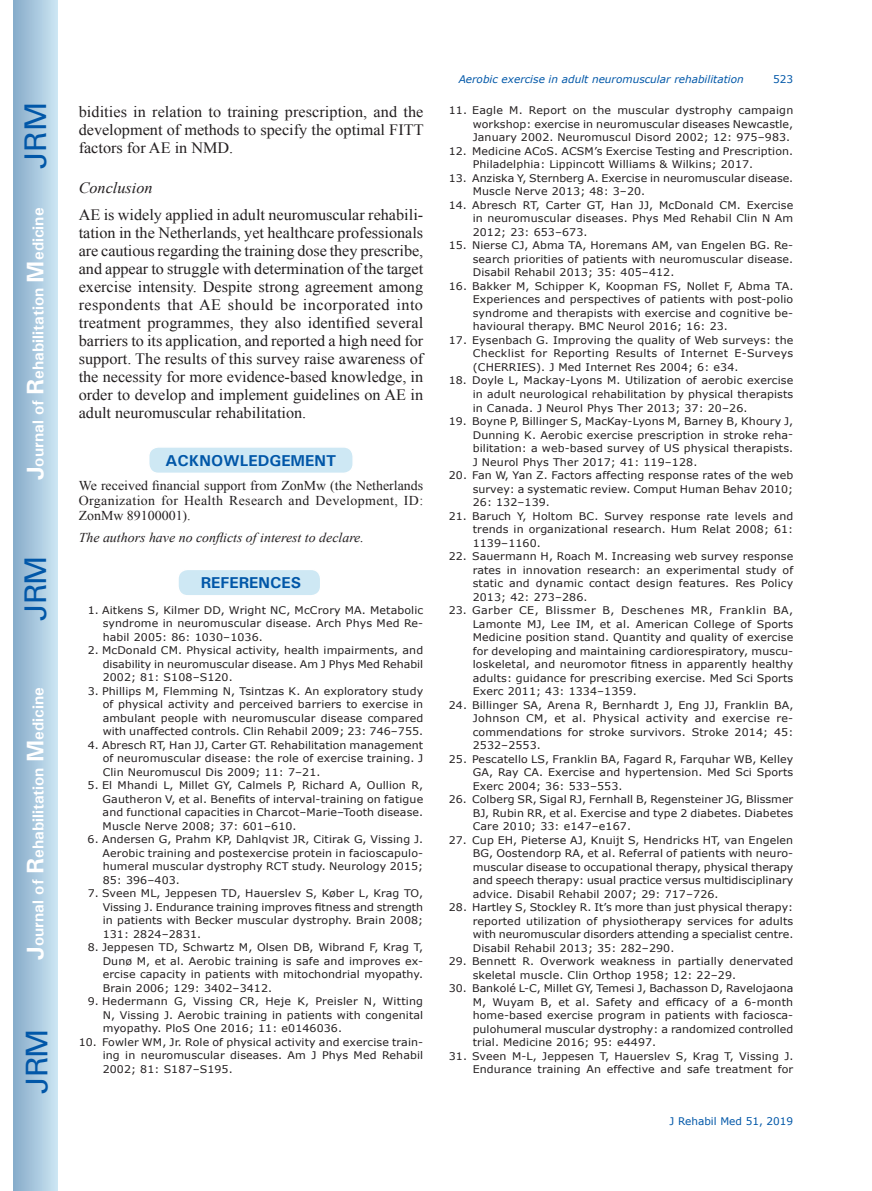
<style>
.page{position:relative;width:872px;height:1191px;background:#fff}
.page>*{position:absolute;margin:0;border:0;box-sizing:border-box;transform-origin:0 0}
.t1{font:30px "Univers";letter-spacing:-.03em;color:#0157a8}
.t2{font:15.75px/18px "Times New Roman";color:#231f20;text-align:justify}
.t3{font:700 15.75px "Univers";color:#fff}
.t4{font:700 15.75px "Univers";color:#0157a8}
.t5{font:italic 15.75px "Times New Roman";color:#231f20}
.t6{font:13.5px/15px "Times New Roman";letter-spacing:.025em;color:#231f20;text-align:justify}
.t7{font:italic 13.5px "Times New Roman";color:#231f20}
.t8{font:10.5px/13.5px "Verdana";letter-spacing:.01em;color:#231f20;text-align:justify;scale:1.05 1}
.t9{font:italic 10.5px "Verdana";color:#0157a8}
.t10{font:10.5px "Verdana";color:#0157a8}
.s1{font-size:24px}
</style>
<div class="page">
<div style="left:14px;top:0;width:43px;height:1191px;background:linear-gradient(to right,#88acca,#cbe5f2)"></div>
<div style="left:178px;top:569px;width:143px;height:27px;background:#cee8f4;border-radius:10px"></div>
<div style="left:177px;top:568px;width:144px;height:28px;border:2px solid #fff;border-radius:10px"></div>
<div style="left:149px;top:447px;width:204px;height:26px;background:#cee8f4;border-radius:10px"></div>
<div style="left:148px;top:446px;width:206px;height:28px;border:2px solid #fff;border-radius:10px"></div>
<h1 class="t1" style="left:18px;top:169px;width:68px;rotate:-90deg">JRM</h1>
<h2 class="t3" style="left:28px;top:480px;width:274px;rotate:-90deg"><span class="s1">J</span>ournal of <span class="s1">R</span>ehabilitation <span class="s1">M</span>edicine</h2>
<h1 class="t1" style="left:18px;top:620px;width:67px;rotate:-90deg">JRM</h1>
<h2 class="t3" style="left:28px;top:959px;width:274px;rotate:-90deg"><span class="s1">J</span>ournal of <span class="s1">R</span>ehabilitation <span class="s1">M</span>edicine</h2>
<h1 class="t1" style="left:19px;top:1093px;width:67px;rotate:-90deg">JRM</h1>
<h2 class="t2" style="left:79px;top:103px;width:346px">bidities in relation to training prescription, and the development of methods to specify the optimal FITT factors for AE in NMD.</h2>
<h2 class="t5" style="left:79px;top:177px;width:75px">Conclusion</h2>
<p class="t2" style="left:79px;top:206px;width:346px">AE is widely applied in adult neuromuscular rehabili&shy;tation in the Netherlands, yet healthcare professionals are cautious regarding the training dose they prescribe, and appear to struggle with determination of the target exercise intensity. Despite strong agreement among respondents that AE should be incorporated into treatment programmes, they also identified several barriers to its application, and reported a high need for support. The results of this survey raise awareness of the necessity for more evidence-based knowledge, in order to develop and implement guidelines on AE in adult neuromuscular rehabilitation.</p>
<h2 class="t4" style="left:165px;top:450px;width:172px">ACKNOWLEDGEMENT</h2>
<p class="t6" style="left:79px;top:477px;width:346px">We received financial support from ZonMw (the Netherlands Organization for Health Research and Development, ID:<br>ZonMw 89100001).</p>
<p class="t7" style="left:79px;top:528px;width:287px">The authors have no conflicts of interest to declare.</p>
<h2 class="t4" style="left:201px;top:572px;width:102px">REFERENCES</h2>
<p class="t8" style="left:103px;top:603px;width:307px;text-indent:-15px">1. Aitkens S, Kilmer DD, Wright NC, McCrory MA. Metabolic syndrome in neuromuscular disease. Arch Phys Med Re&shy;habil 2005: 86: 1030–1036.</p>
<p class="t8" style="left:103px;top:644px;width:307px;text-indent:-15px">2. McDonald CM. Physical activity, health impairments, and disability in neuromuscular disease. Am J Phys Med Rehabil 2002; 81: S108–S120.</p>
<p class="t8" style="left:103px;top:684px;width:307px;text-indent:-15px">3. Phillips M, Flemming N, Tsintzas K. An exploratory study of physical activity and perceived barriers to exercise in ambulant people with neuromuscular disease compared with unaffected controls. Clin Rehabil 2009; 23: 746–755.</p>
<p class="t8" style="left:103px;top:738px;width:307px;text-indent:-15px">4. Abresch RT, Han JJ, Carter GT. Rehabilitation management of neuromuscular disease: the role of exercise training. J Clin Neuromuscul Dis 2009; 11: 7–21.</p>
<p class="t8" style="left:103px;top:779px;width:307px;text-indent:-15px">5. El Mhandi L, Millet GY, Calmels P, Richard A, Oullion R, Gautheron V, et al. Benefits of interval-training on fatigue and functional capacities in Charcot–Marie–Tooth disease.<br>Muscle Nerve 2008; 37: 601–610.</p>
<p class="t8" style="left:103px;top:833px;width:307px;text-indent:-15px">6. Andersen G, Prahm KP, Dahlqvist JR, Citirak G, Vissing J.<br>Aerobic training and postexercise protein in facioscapulo&shy;humeral muscular dystrophy RCT study. Neurology 2015; 85: 396–403.</p>
<p class="t8" style="left:103px;top:887px;width:307px;text-indent:-15px">7. Sveen ML, Jeppesen TD, Hauerslev S, Køber L, Krag TO, Vissing J. Endurance training improves fitness and strength in patients with Becker muscular dystrophy. Brain 2008; 131: 2824–2831.</p>
<p class="t8" style="left:103px;top:941px;width:307px;text-indent:-15px">8. Jeppesen TD, Schwartz M, Olsen DB, Wibrand F, Krag T, Dunø M, et al. Aerobic training is safe and improves ex&shy;ercise capacity in patients with mitochondrial myopathy.<br>Brain 2006; 129: 3402–3412.</p>
<p class="t8" style="left:103px;top:995px;width:307px;text-indent:-15px">9. Hedermann G, Vissing CR, Heje K, Preisler N, Witting N, Vissing J. Aerobic training in patients with congenital myopathy. PloS One 2016; 11: e0146036.</p>
<p class="t8" style="left:103px;top:1035px;width:307px;text-indent:-24px">10. Fowler WM, Jr. Role of physical activity and exercise train&shy;ing in neuromuscular diseases. Am J Phys Med Rehabil 2002; 81: S187–S195.</p>
<p class="t9" style="left:459px;top:72px;width:286px">Aerobic exercise in adult neuromuscular rehabilitation</p>
<p class="t10" style="left:773px;top:72px;width:22px">523</p>
<p class="t8" style="left:473px;top:104px;width:307px;text-indent:-24px">11. Eagle M. Report on the muscular dystrophy campaign workshop: exercise in neuromuscular diseases Newcastle, January 2002. Neuromuscul Disord 2002; 12: 975–983.</p>
<p class="t8" style="left:473px;top:144px;width:307px;text-indent:-24px">12. Medicine ACoS. ACSM’s Exercise Testing and Prescription.<br>Philadelphia: Lippincott Williams &amp; Wilkins; 2017.</p>
<p class="t8" style="left:473px;top:171px;width:307px;text-indent:-24px">13. Anziska Y, Sternberg A. Exercise in neuromuscular disease.<br>Muscle Nerve 2013; 48: 3–20.</p>
<p class="t8" style="left:473px;top:198px;width:307px;text-indent:-24px">14. Abresch RT, Carter GT, Han JJ, McDonald CM. Exercise in neuromuscular diseases. Phys Med Rehabil Clin N Am 2012; 23: 653–673.</p>
<p class="t8" style="left:473px;top:239px;width:307px;text-indent:-24px">15. Nierse CJ, Abma TA, Horemans AM, van Engelen BG. Re&shy;search priorities of patients with neuromuscular disease.<br>Disabil Rehabil 2013; 35: 405–412.</p>
<p class="t8" style="left:473px;top:279px;width:307px;text-indent:-24px">16. Bakker M, Schipper K, Koopman FS, Nollet F, Abma TA.<br>Experiences and perspectives of patients with post-polio syndrome and therapists with exercise and cognitive be&shy;havioural therapy. BMC Neurol 2016; 16: 23.</p>
<p class="t8" style="left:473px;top:333px;width:307px;text-indent:-24px">17. Eysenbach G. Improving the quality of Web surveys: the Checklist for Reporting Results of Internet E-Surveys (CHERRIES). J Med Internet Res 2004; 6: e34.</p>
<p class="t8" style="left:473px;top:374px;width:307px;text-indent:-24px">18. Doyle L, Mackay-Lyons M. Utilization of aerobic exercise in adult neurological rehabilitation by physical therapists in Canada. J Neurol Phys Ther 2013; 37: 20–26.</p>
<p class="t8" style="left:473px;top:414px;width:307px;text-indent:-24px">19. Boyne P, Billinger S, MacKay-Lyons M, Barney B, Khoury J, Dunning K. Aerobic exercise prescription in stroke reha&shy;bilitation: a web-based survey of US physical therapists.<br>J Neurol Phys Ther 2017; 41: 119–128.</p>
<p class="t8" style="left:473px;top:468px;width:307px;text-indent:-24px">20. Fan W, Yan Z. Factors affecting response rates of the web survey: a systematic review. Comput Human Behav 2010; 26: 132–139.</p>
<p class="t8" style="left:473px;top:509px;width:307px;text-indent:-24px">21. Baruch Y, Holtom BC. Survey response rate levels and trends in organizational research. Hum Relat 2008; 61:<br>1139–1160.</p>
<p class="t8" style="left:473px;top:549px;width:307px;text-indent:-24px">22. Sauermann H, Roach M. Increasing web survey response rates in innovation research: an experimental study of static and dynamic contact design features. Res Policy 2013; 42: 273–286.</p>
<p class="t8" style="left:473px;top:603px;width:307px;text-indent:-24px">23. Garber CE, Blissmer B, Deschenes MR, Franklin BA, Lamonte MJ, Lee IM, et al. American College of Sports Medicine position stand. Quantity and quality of exercise for developing and maintaining cardiorespiratory, muscu&shy;loskeletal, and neuromotor fitness in apparently healthy adults: guidance for prescribing exercise. Med Sci Sports Exerc 2011; 43: 1334–1359.</p>
<p class="t8" style="left:473px;top:698px;width:307px;text-indent:-24px">24. Billinger SA, Arena R, Bernhardt J, Eng JJ, Franklin BA, Johnson CM, et al. Physical activity and exercise re&shy;commendations for stroke survivors. Stroke 2014; 45:<br>2532–2553.</p>
<p class="t8" style="left:473px;top:752px;width:307px;text-indent:-24px">25. Pescatello LS, Franklin BA, Fagard R, Farquhar WB, Kelley GA, Ray CA. Exercise and hypertension. Med Sci Sports Exerc 2004; 36: 533–553.</p>
<p class="t8" style="left:473px;top:792px;width:307px;text-indent:-24px">26. Colberg SR, Sigal RJ, Fernhall B, Regensteiner JG, Blissmer BJ, Rubin RR, et al. Exercise and type 2 diabetes. Diabetes Care 2010; 33: e147–e167.</p>
<p class="t8" style="left:473px;top:833px;width:307px;text-indent:-24px">27. Cup EH, Pieterse AJ, Knuijt S, Hendricks HT, van Engelen BG, Oostendorp RA, et al. Referral of patients with neuro&shy;muscular disease to occupational therapy, physical therapy and speech therapy: usual practice versus multidisciplinary advice. Disabil Rehabil 2007; 29: 717–726.</p>
<p class="t8" style="left:473px;top:900px;width:307px;text-indent:-24px">28. Hartley S, Stockley R. It’s more than just physical therapy: reported utilization of physiotherapy services for adults with neuromuscular disorders attending a specialist centre.<br>Disabil Rehabil 2013; 35: 282–290.</p>
<p class="t8" style="left:473px;top:954px;width:307px;text-indent:-24px">29. Bennett R. Overwork weakness in partially denervated skeletal muscle. Clin Orthop 1958; 12: 22–29.</p>
<p class="t8" style="left:473px;top:981px;width:307px;text-indent:-24px">30. Bankolé L-C, Millet GY, Temesi J, Bachasson D, Ravelojaona M, Wuyam B, et al. Safety and efficacy of a 6-month home-based exercise program in patients with faciosca&shy;pulohumeral muscular dystrophy: a randomized controlled trial. Medicine 2016; 95: e4497.</p>
<p class="t8" style="left:449px;top:1049px;width:330px;text-align:right">31. Sveen M-L, Jeppesen T, Hauerslev S, Krag T, Vissing J.<br>Endurance training An effective and safe treatment for</p>
<p class="t10" style="left:669px;top:1114px;width:125px">J Rehabil Med 51, 2019</p>
</div>
